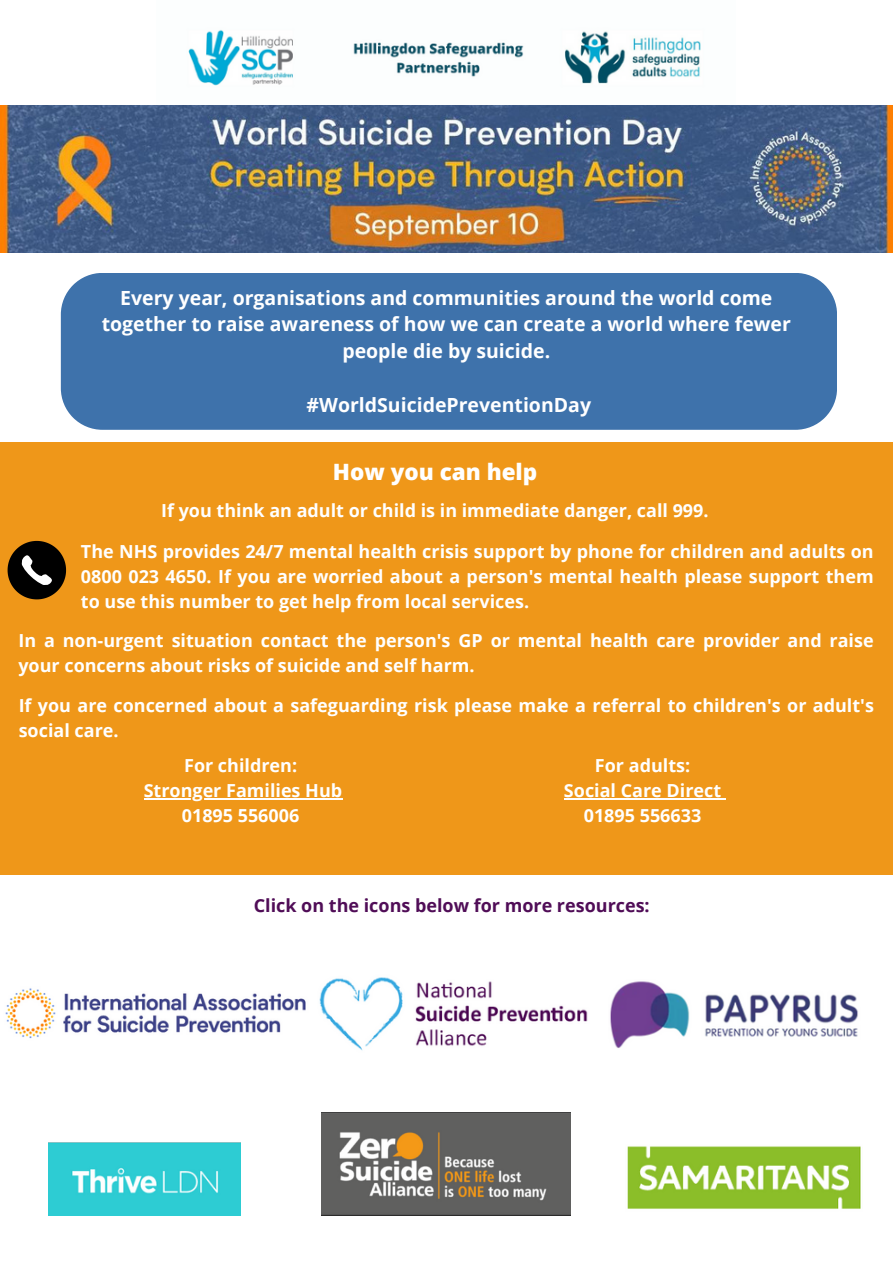
<style>
.page{position:relative;width:893px;height:1264px;background:#fff}
.page>*{position:absolute;margin:0;border:0;box-sizing:border-box;transform-origin:0 0}
.t1{font:800 22.5px "Open Sans";color:#fff}
.t2{font:700 19.5px/27px "Open Sans";color:#fff;text-align:center}
.t3{font:700 18px/24.8px "Open Sans";color:#fff}
.t4{font:700 18px "Open Sans";color:#500d57}
</style>
<div class="page">
<img style="left:188px;top:29px;width:513px;height:57px">
<div style="left:61px;top:273px;width:776px;height:157px;background:#3e72ab"></div>
<img style="left:610px;top:981px;width:248px;height:67px">
<img style="left:319px;top:977px;width:269px;height:74px">
<img style="left:627px;top:1146px;width:234px;height:63px">
<img style="left:5px;top:988px;width:301px;height:51px">
<img style="left:321px;top:1112px;width:250px;height:103px">
<div style="left:0;top:442px;width:892px;height:432px;background:#ef9719"></div>
<svg style="left:8px;top:541px;width:58px;height:58px"></svg>
<img style="left:48px;top:1142px;width:192px;height:73px">
<img style="left:0;top:105px;width:892px;height:148px">
<hr style="left:144px;top:798px;width:198px;height:1px;background:#fff">
<hr style="left:564px;top:798px;width:157px;height:1px;background:#fff">
<p class="t2" style="left:102px;top:283px;width:690px">Every year, organisations and communities around the world come together to raise awareness of how we can create a world where fewer people die by suicide.</p>
<p class="t2" style="left:306px;top:391px;width:286px">#WorldSuicidePreventionDay</p>
<p class="t1" style="left:333px;top:456px;width:206px">How you can help</p>
<p class="t3" style="left:161px;top:497px;width:549px">If you think an adult or child is in immediate danger, call 999.</p>
<p class="t3" style="left:81px;top:539px;width:794px;text-align:justify">The NHS provides 24/7 mental health crisis support by phone for children and adults on 0800 023 4650. If you are worried about a person's mental health please support them to use this number to get help from local services.</p>
<p class="t3" style="left:18px;top:628px;width:856px">In a non-urgent situation contact the person's GP or mental health care provider and raise your concerns about risks of suicide and self harm.</p>
<p class="t3" style="left:19px;top:692px;width:856px">If you are concerned about a safeguarding risk please make a referral to children's or adult's social care.</p>
<p class="t3" style="left:184px;top:753px;width:114px">For children:</p>
<p class="t3" style="left:144px;top:777px;width:200px">Stronger Families Hub</p>
<p class="t3" style="left:182px;top:802px;width:119px">01895 556006</p>
<p class="t3" style="left:595px;top:753px;width:97px">For adults:</p>
<p class="t3" style="left:564px;top:777px;width:159px">Social Care Direct</p>
<p class="t3" style="left:583px;top:802px;width:119px">01895 556633</p>
<p class="t4" style="left:254px;top:892px;width:397px">Click on the icons below for more resources:</p>
</div>
